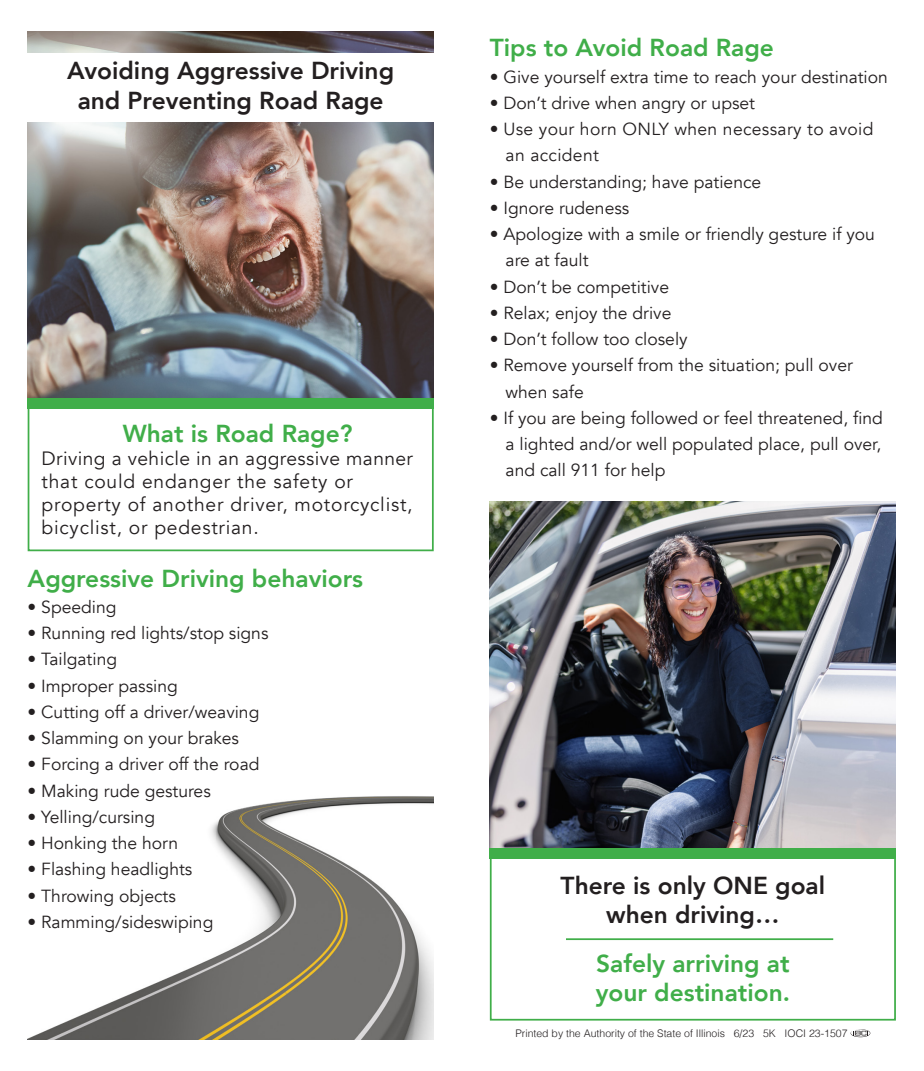
<style>
.page{position:relative;width:924px;height:1071px;background:#fff}
.page>*{position:absolute;margin:0;border:0;box-sizing:border-box;transform-origin:0 0}
.t1{font:800 24.5px "Avenir";color:#40ae49}
.t2{font:800 24.5px/29.4px "Avenir";color:#231f20;text-align:center}
.t3{font:19.25px/23.1px "Avenir";letter-spacing:.04em;color:#231f20}
.t4{font:19.25px "Avenir";letter-spacing:.02em;color:#231f20}
.t5{font:17.5px/26.2px "Avenir";color:#231f20}
.t6{font:17.5px/26.2px "Avenir";letter-spacing:.02em;color:#231f20}
.Bulleted{font:300 10.5px "Helvetica";color:#231f20}
</style>
<div class="page">
<div style="left:490px;top:833px;width:406px;height:188px;border:2px solid #40ae49"></div>
<img style="left:28px;top:796px;width:406px;height:243px">
<div style="left:28px;top:378px;width:406px;height:173px;border:2px solid #40ae49"></div>
<img style="left:28px;top:32px;width:406px;height:366px">
<div style="left:28px;top:53px;width:406px;height:67px;background:#fff"></div>
<div style="left:28px;top:55px;width:406px;height:67px;background:#fff"></div>
<div style="left:28px;top:398px;width:406px;height:11px;background:#40ae49"></div>
<img style="left:490px;top:501px;width:406px;height:347px">
<div style="left:490px;top:848px;width:406px;height:11px;background:#40ae49"></div>
<hr style="left:566px;top:938px;width:267px;height:2px;background:#40ae49">
<svg style="left:850px;top:1029px;width:20px;height:8px"></svg>
<p class="t2" style="left:67px;top:56px;width:328px">Avoiding Aggressive Driving and Preventing Road Rage</p>
<p class="t1" style="left:123px;top:414px;width:231px">What is Road Rage?</p>
<p class="t4" style="left:42px;top:447px;width:373px">Driving a vehicle in an aggressive manner</p>
<p class="t3" style="left:42px;top:470px;width:372px">that could endanger the safety or property of another driver, motorcyclist, bicyclist, or pedestrian.</p>
<p class="t1" style="left:28px;top:559px;width:337px">Aggressive Driving behaviors</p>
<p class="t5" style="left:28px;top:594px;width:90px">• Speeding</p>
<p class="t5" style="left:28px;top:620px;width:242px">• Running red lights/stop signs</p>
<p class="t5" style="left:28px;top:646px;width:91px">• Tailgating</p>
<p class="t5" style="left:28px;top:673px;width:152px">• Improper passing</p>
<p class="t5" style="left:28px;top:699px;width:233px">• Cutting off a driver/weaving</p>
<p class="t5" style="left:28px;top:725px;width:213px">• Slamming on your brakes</p>
<p class="t5" style="left:28px;top:751px;width:233px">• Forcing a driver off the road</p>
<p class="t5" style="left:28px;top:778px;width:185px">• Making rude gestures</p>
<p class="t5" style="left:28px;top:804px;width:129px">• Yelling/cursing</p>
<p class="t5" style="left:28px;top:830px;width:152px">• Honking the horn</p>
<p class="t5" style="left:28px;top:856px;width:166px">• Flashing headlights</p>
<p class="t5" style="left:28px;top:883px;width:150px">• Throwing objects</p>
<p class="t5" style="left:28px;top:909px;width:187px">• Ramming/sideswiping</p>
<p class="t1" style="left:490px;top:29px;width:286px">Tips to Avoid Road Rage</p>
<p class="t5" style="left:490px;top:64px;width:399px">• Give yourself extra time to reach your destination</p>
<p class="t5" style="left:490px;top:90px;width:267px">• Don’t drive when angry or upset</p>
<p class="t6" style="left:505px;top:116px;width:369px;text-indent:-16px">• Use your horn ONLY when necessary to avoid an accident</p>
<p class="t5" style="left:490px;top:169px;width:273px">• Be understanding; have patience</p>
<p class="t5" style="left:490px;top:195px;width:141px">• Ignore rudeness</p>
<p class="t5" style="left:505px;top:221px;width:371px;text-indent:-16px">• Apologize with a smile or friendly gesture if you are at fault</p>
<p class="t5" style="left:490px;top:274px;width:181px">• Don’t be competitive</p>
<p class="t5" style="left:490px;top:300px;width:183px">• Relax; enjoy the drive</p>
<p class="t5" style="left:490px;top:326px;width:199px">• Don’t follow too closely</p>
<p class="t5" style="left:505px;top:353px;width:349px;text-indent:-16px">• Remove yourself from the situation; pull over when safe</p>
<p class="t5" style="left:505px;top:405px;width:379px;text-align:justify;text-indent:-16px">• If you are being followed or feel threatened, find a lighted and/or well populated place, pull over, and call 911 for help</p>
<p class="t2" style="left:560px;top:870px;width:266px">There is only ONE goal</p>
<p class="t2" style="left:606px;top:900px;width:175px">when driving…</p>
<p class="t1" style="left:596px;top:944px;width:195px">Safely arriving at</p>
<p class="t1" style="left:595px;top:974px;width:196px">your destination.</p>
<p class="Bulleted" style="left:515px;top:1025px;width:334px">Printed by the Authority of the State of Illinois 6/23 5K IOCI 23-1507</p>
</div>
